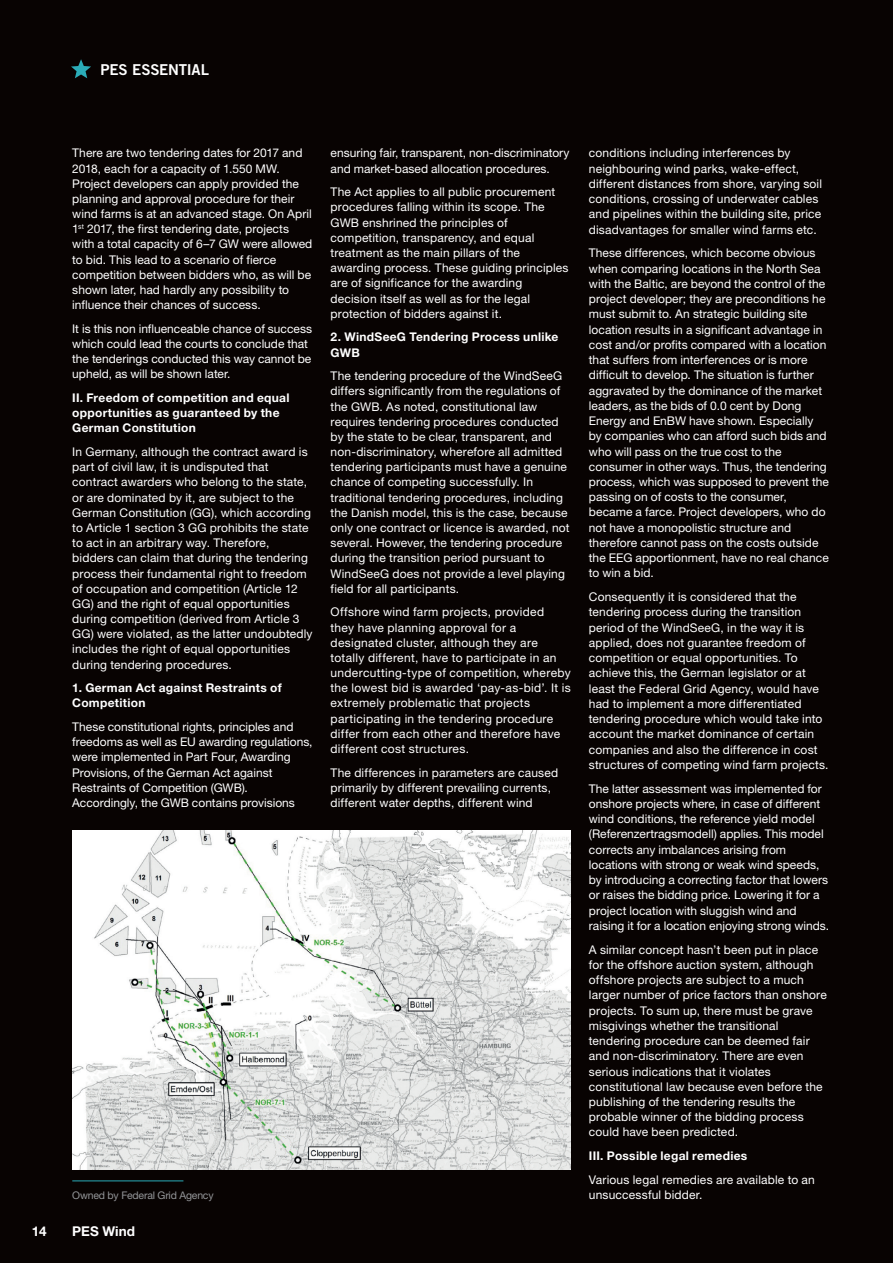
<style>
.page{position:relative;width:893px;height:1263px;background:#080302}
.page>*{position:absolute;margin:0;border:0;box-sizing:border-box;transform-origin:0 0}
.Page_head_2015{font:15px "Trade Gothic LT Pro Bd 2";letter-spacing:-.015em;color:#fff}
.t1{font:700 13.5px "Helvetica Neue LT Pro";color:#fff}
.Body_Copy_2015{font:12px/15.1px "Helvetica Neue LT Pro";letter-spacing:.01em;color:#fff}
.Body_Copy_2015-2{font:700 12px/15.1px "Helvetica Neue LT Pro";letter-spacing:.025em;color:#fff}
.CAPTIONS{font:10.5px "Helvetica Neue LT Pro";letter-spacing:-.02em;color:#939598}
</style>
<div class="page">
<img style="left:72px;top:830px;width:499px;height:339px">
<hr style="left:72px;top:1180px;width:111px;height:1px;background:#2bacb8">
<svg style="left:71px;top:59px;width:20px;height:19px"></svg>
<p class="Page_head_2015" style="left:101px;top:60px;width:110px">PES ESSENTIAL</p>
<p class="Body_Copy_2015" style="left:72px;top:145px;width:242px">There are two tendering dates for 2017 and 2018, each for a capacity of 1.550 MW.<br>Project developers can apply provided the planning and approval procedure for their wind farms is at an advanced stage. On April 1<sup>st</sup> 2017, the first tendering date, projects with a total capacity of 6–7 GW were allowed to bid. This lead to a scenario of fierce competition between bidders who, as will be shown later, had hardly any possibility to influence their chances of success.</p>
<p class="Body_Copy_2015" style="left:72px;top:321px;width:241px">It is this non influenceable chance of success which could lead the courts to conclude that the tenderings conducted this way cannot be upheld, as will be shown later.</p>
<p class="Body_Copy_2015-2" style="left:72px;top:390px;width:219px">II. Freedom of competition and equal opportunities as guaranteed by the<br>German Constitution</p>
<p class="Body_Copy_2015" style="left:72px;top:444px;width:242px">In Germany, although the contract award is part of civil law, it is undisputed that contract awarders who belong to the state, or are dominated by it, are subject to the German Constitution (GG), which according to Article 1 section 3 GG prohibits the state to act in an arbitrary way. Therefore, bidders can claim that during the tendering process their fundamental right to freedom of occupation and competition (Article 12<br>GG) and the right of equal opportunities during competition (derived from Article 3<br>GG) were violated, as the latter undoubtedly includes the right of equal opportunities during tendering procedures.</p>
<p class="Body_Copy_2015-2" style="left:72px;top:680px;width:211px">1. German Act against Restraints of<br>Competition</p>
<p class="Body_Copy_2015" style="left:72px;top:719px;width:242px">These constitutional rights, principles and freedoms as well as EU awarding regulations, were implemented in Part Four, Awarding Provisions, of the German Act against Restraints of Competition (GWB).<br>Accordingly, the GWB contains provisions</p>
<p class="Body_Copy_2015" style="left:331px;top:145px;width:240px">ensuring fair, transparent, non-discriminatory and market-based allocation procedures.</p>
<p class="Body_Copy_2015" style="left:331px;top:184px;width:239px">The Act applies to all public procurement procedures falling within its scope. The GWB enshrined the principles of competition, transparency, and equal treatment as the main pillars of the awarding process. These guiding principles are of significance for the awarding decision itself as well as for the legal protection of bidders against it.</p>
<p class="Body_Copy_2015-2" style="left:331px;top:329px;width:229px">2. WindSeeG Tendering Process unlike<br>GWB</p>
<p class="Body_Copy_2015" style="left:331px;top:368px;width:241px">The tendering procedure of the WindSeeG differs significantly from the regulations of the GWB. As noted, constitutional law requires tendering procedures conducted by the state to be clear, transparent, and non-discriminatory, wherefore all admitted tendering participants must have a genuine chance of competing successfully. In traditional tendering procedures, including the Danish model, this is the case, because only one contract or licence is awarded, not several. However, the tendering procedure during the transition period pursuant to WindSeeG does not provide a level playing field for all participants.</p>
<p class="Body_Copy_2015" style="left:331px;top:604px;width:242px">Offshore wind farm projects, provided they have planning approval for a designated cluster, although they are totally different, have to participate in an undercutting-type of competition, whereby the lowest bid is awarded ‘pay-as-bid’. It is extremely problematic that projects participating in the tendering procedure differ from each other and therefore have different cost structures.</p>
<p class="Body_Copy_2015" style="left:331px;top:765px;width:229px">The differences in parameters are caused primarily by different prevailing currents, different water depths, different wind</p>
<p class="Body_Copy_2015" style="left:589px;top:145px;width:235px">conditions including interferences by neighbouring wind parks, wake-effect, different distances from shore, varying soil conditions, crossing of underwater cables and pipelines within the building site, price disadvantages for smaller wind farms etc.</p>
<p class="Body_Copy_2015" style="left:589px;top:245px;width:242px">These differences, which become obvious when comparing locations in the North Sea with the Baltic, are beyond the control of the project developer; they are preconditions he must submit to. An strategic building site location results in a significant advantage in cost and/or profits compared with a location that suffers from interferences or is more difficult to develop. The situation is further aggravated by the dominance of the market leaders, as the bids of 0.0 cent by Dong Energy and EnBW have shown. Especially by companies who can afford such bids and who will pass on the true cost to the consumer in other ways. Thus, the tendering process, which was supposed to prevent the passing on of costs to the consumer, became a farce. Project developers, who do not have a monopolistic structure and therefore cannot pass on the costs outside the EEG apportionment, have no real chance to win a bid.</p>
<p class="Body_Copy_2015" style="left:589px;top:589px;width:241px">Consequently it is considered that the tendering process during the transition period of the WindSeeG, in the way it is applied, does not guarantee freedom of competition or equal opportunities. To achieve this, the German legislator or at least the Federal Grid Agency, would have had to implement a more differentiated tendering procedure which would take into account the market dominance of certain companies and also the difference in cost structures of competing wind farm projects.</p>
<p class="Body_Copy_2015" style="left:589px;top:780px;width:242px">The latter assessment was implemented for onshore projects where, in case of different wind conditions, the reference yield model (Referenzertragsmodell) applies. This model corrects any imbalances arising from locations with strong or weak wind speeds, by introducing a correcting factor that lowers or raises the bidding price. Lowering it for a project location with sluggish wind and raising it for a location enjoying strong winds.</p>
<p class="Body_Copy_2015" style="left:589px;top:941px;width:239px">A similar concept hasn’t been put in place for the offshore auction system, although offshore projects are subject to a much larger number of price factors than onshore projects. To sum up, there must be grave misgivings whether the transitional tendering procedure can be deemed fair and non-discriminatory. There are even serious indications that it violates constitutional law because even before the publishing of the tendering results the probable winner of the bidding process could have been predicted.</p>
<p class="Body_Copy_2015-2" style="left:589px;top:1148px;width:160px">III. Possible legal remedies</p>
<p class="Body_Copy_2015" style="left:589px;top:1172px;width:228px">Various legal remedies are available to an</p>
<p class="CAPTIONS" style="left:72px;top:1189px;width:143px">Owned by Federal Grid Agency</p>
<p class="Body_Copy_2015" style="left:589px;top:1187px;width:115px">unsuccessful bidder.</p>
<p class="t1" style="left:32px;top:1223px;width:17px">14</p>
<p class="t1" style="left:72px;top:1223px;width:64px">PES Wind</p>
</div>
